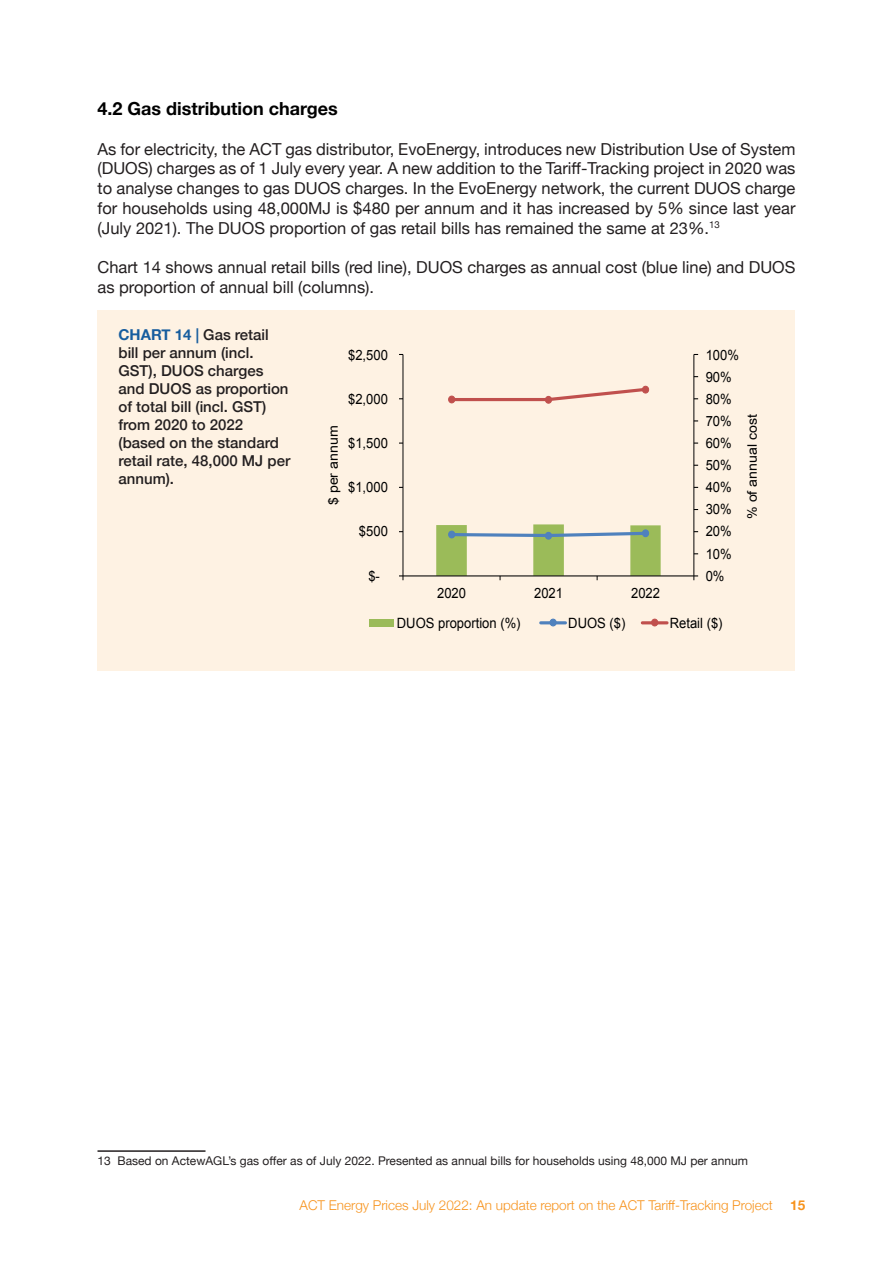
<style>
.page{position:relative;width:893px;height:1263px;background:#fff}
.page>*{position:absolute;margin:0;border:0;box-sizing:border-box;transform-origin:0 0}
.t1{font:700 18px "Helvetica Neue";color:#000}
.Text{font:16.5px/19.8px "Helvetica Neue";color:#231f20;text-align:justify}
.Chart_caption{font:500 15px/18px "Helvetica Neue";color:#231f20}
.t2{font:14.1px "Arial";color:#000;scale:.92 1}
.t3{font:300 13.5px "Helvetica Neue";color:#f7931d}
.t4{font:700 13.5px "Helvetica Neue";color:#f7931d}
.t5{font:13.05px "Arial";color:#000;scale:1.09 1}
.FN_text{font:12px "Helvetica Neue";color:#231f20}
.s1{font-weight:700;color:#175d9e}
</style>
<div class="page">
<hr style="left:98px;top:1150px;width:108px;height:2px;background:#231f20">
<div style="left:98px;top:311px;width:697px;height:360px;background:#fef2e3"></div>
<hr style="left:693px;top:354px;width:1px;height:222px;background:#000">
<hr style="left:402px;top:354px;width:1px;height:222px;background:#000">
<hr style="left:403px;top:575px;width:291px;height:1px;background:#000">
<svg style="left:693px;top:575px;width:5px;height:5px"></svg>
<svg style="left:436px;top:524px;width:225px;height:56px"></svg>
<div style="left:449px;top:531px;width:6px;height:7px;background:#4f81bd;border-radius:50%"></div>
<div style="left:448px;top:531px;width:7px;height:7px;border:1px solid #4f81bd;border-radius:50%"></div>
<div style="left:545px;top:532px;width:7px;height:7px;background:#4f81bd;border-radius:50%"></div>
<div style="left:545px;top:532px;width:7px;height:8px;border:1px solid #4f81bd;border-radius:50%"></div>
<div style="left:642px;top:530px;width:7px;height:7px;background:#4f81bd;border-radius:50%"></div>
<div style="left:642px;top:529px;width:7px;height:8px;border:1px solid #4f81bd;border-radius:50%"></div>
<svg style="left:449px;top:386px;width:200px;height:17px"></svg>
<div style="left:449px;top:396px;width:6px;height:7px;background:#c0504d;border-radius:50%"></div>
<div style="left:448px;top:396px;width:7px;height:7px;border:1px solid #c0504d;border-radius:50%"></div>
<div style="left:545px;top:396px;width:7px;height:7px;background:#c0504d;border-radius:50%"></div>
<div style="left:545px;top:396px;width:7px;height:8px;border:1px solid #c0504d;border-radius:50%"></div>
<div style="left:642px;top:386px;width:7px;height:7px;background:#c0504d;border-radius:50%"></div>
<div style="left:642px;top:386px;width:7px;height:7px;border:1px solid #c0504d;border-radius:50%"></div>
<div style="left:369px;top:619px;width:25px;height:7px;background:#9bbb59"></div>
<hr style="left:541px;top:621px;width:25px;height:3px;background:#4f81bd">
<div style="left:549px;top:619px;width:8px;height:7px;border:1px solid #4f81bd;border-radius:50%"></div>
<hr style="left:642px;top:621px;width:25px;height:3px;background:#c0504d">
<div style="left:652px;top:619px;width:6px;height:7px;background:#c0504d;border-radius:50%"></div>
<div style="left:651px;top:619px;width:7px;height:7px;border:1px solid #c0504d;border-radius:50%"></div>
<h2 class="t1" style="left:98px;top:95px;width:242px">4.2 Gas distribution charges</h2>
<p class="Text" style="left:98px;top:140px;width:699px">As for electricity, the ACT gas distributor, EvoEnergy, introduces new Distribution Use of System (DUOS) charges as of 1 July every year. A new addition to the Tariff-Tracking project in 2020 was to analyse changes to gas DUOS charges. In the EvoEnergy network, the current DUOS charge for households using 48,000MJ is $480 per annum and it has increased by 5% since last year (July 2021). The DUOS proportion of gas retail bills has remained the same at 23%.<sup>13</sup></p>
<p class="Text" style="left:98px;top:259px;width:699px">Chart 14 shows annual retail bills (red line), DUOS charges as annual cost (blue line) and DUOS as proportion of annual bill (columns).</p>
<p class="Chart_caption" style="left:118px;top:325px;width:173px"><span class="s1">CHART 14 |</span> Gas retail bill per annum (incl.<br>GST), DUOS charges and DUOS as proportion of total bill (incl. GST) from 2020 to 2022 (based on the standard retail rate, 48,000 MJ per annum).</p>
<p class="t2" style="left:348px;top:345px;width:45px">$2,500</p>
<p class="t2" style="left:348px;top:390px;width:45px">$2,000</p>
<p class="t5" style="left:325px;top:505px;width:74px;rotate:-90deg">$ per annum</p>
<p class="t2" style="left:348px;top:434px;width:45px">$1,500</p>
<p class="t2" style="left:348px;top:478px;width:45px">$1,000</p>
<p class="t2" style="left:359px;top:522px;width:33px">$500</p>
<p class="t2" style="left:368px;top:566px;width:14px">$-</p>
<p class="t2" style="left:706px;top:345px;width:38px">100%</p>
<p class="t2" style="left:706px;top:367px;width:30px">90%</p>
<p class="t2" style="left:706px;top:390px;width:30px">80%</p>
<p class="t2" style="left:706px;top:412px;width:30px">70%</p>
<p class="t2" style="left:706px;top:434px;width:30px">60%</p>
<p class="t2" style="left:706px;top:456px;width:30px">50%</p>
<p class="t2" style="left:706px;top:478px;width:30px">40%</p>
<p class="t2" style="left:706px;top:500px;width:30px">30%</p>
<p class="t2" style="left:706px;top:522px;width:30px">20%</p>
<p class="t2" style="left:706px;top:544px;width:30px">10%</p>
<p class="t2" style="left:437px;top:584px;width:33px">2020</p>
<p class="t2" style="left:534px;top:584px;width:33px">2021</p>
<p class="t2" style="left:631px;top:584px;width:33px">2022</p>
<p class="t2" style="left:706px;top:566px;width:22px">0%</p>
<p class="t2" style="left:397px;top:614px;width:136px">DUOS proportion (%)</p>
<p class="t2" style="left:568px;top:614px;width:64px">DUOS ($)</p>
<p class="t2" style="left:670px;top:614px;width:59px">Retail ($)</p>
<p class="t5" style="left:744px;top:519px;width:97px;rotate:-90deg">% of annual cost</p>
<p class="FN_text" style="left:98px;top:1152px;width:652px">13 Based on ActewAGL’s gas offer as of July 2022. Presented as annual bills for households using 48,000 MJ per annum</p>
<p class="t3" style="left:300px;top:1194px;width:475px">ACT Energy Prices July 2022: An update report on the ACT Tariff-Tracking Project</p>
<p class="t4" style="left:790px;top:1194px;width:17px">15</p>
</div>
